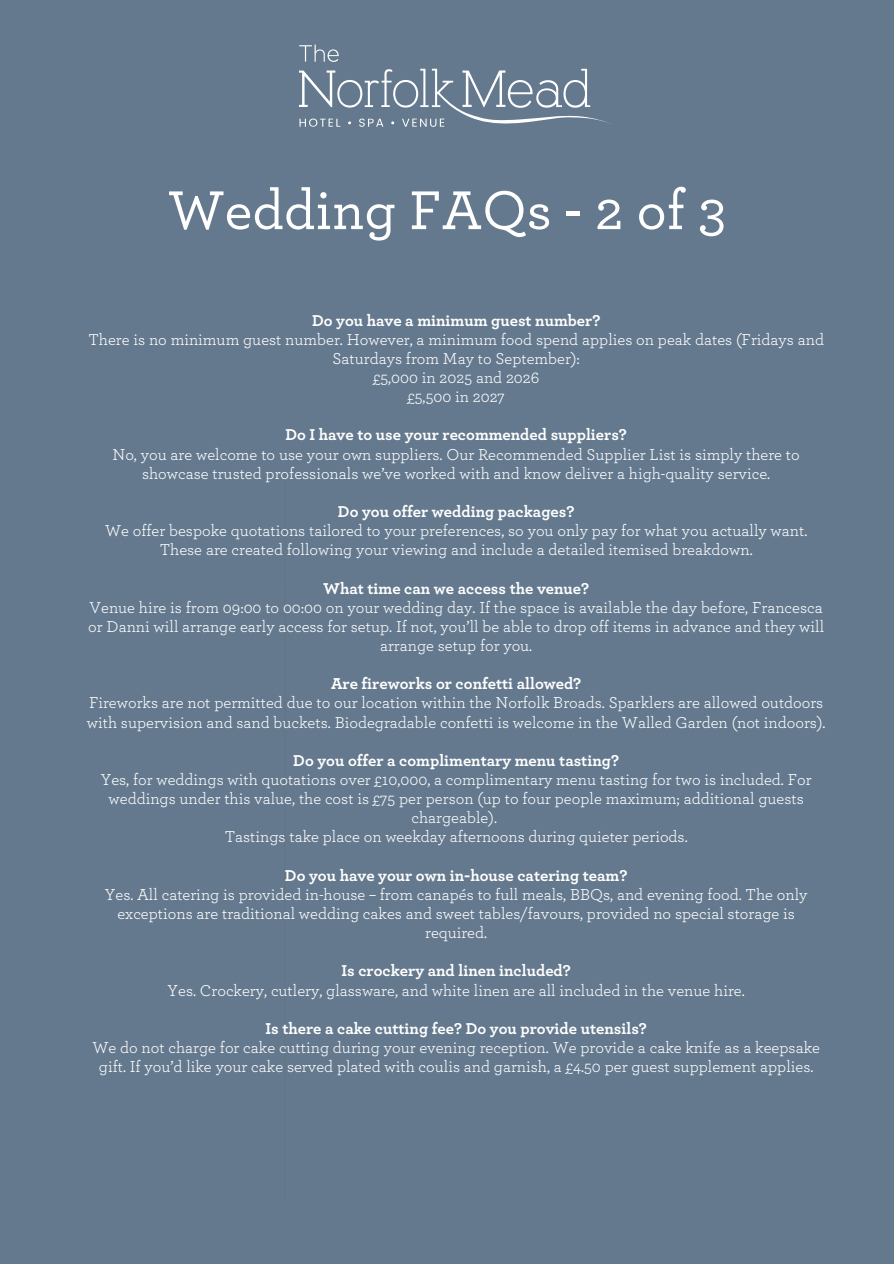
<style>
.page{position:relative;width:894px;height:1264px;background:#fff}
.page>*{position:absolute;margin:0;border:0;box-sizing:border-box;transform-origin:0 0}
.t1{font:500 57.3px "Archer";color:#fff}
.t2{font:16.5px/19.2px "Archer";color:#fff;text-align:center}
.t3{font:700 16.5px "Archer";color:#fff}
</style>
<div class="page">
<div style="left:0;top:0;width:893px;height:1263px;background:#64798e"></div>
<svg style="left:284px;top:993px;width:1px;height:209px"></svg>
<svg style="left:299px;top:45px;width:312px;height:82px"></svg>
<p class="t1" style="left:168px;top:183px;width:559px">Wedding FAQs - 2 of 3</p>
<p class="t3" style="left:312px;top:312px;width:290px">Do you have a minimum guest number?</p>
<p class="t2" style="left:88px;top:330px;width:736px">There is no minimum guest number. However, a minimum food spend applies on peak dates (Fridays and<br>Saturdays from May to September):</p>
<p class="t2" style="left:373px;top:368px;width:168px">£5,000 in 2025 and 2026</p>
<p class="t2" style="left:407px;top:387px;width:99px">£5,500 in 2027</p>
<p class="t3" style="left:285px;top:427px;width:343px">Do I have to use your recommended suppliers?</p>
<p class="t2" style="left:113px;top:445px;width:688px">No, you are welcome to use your own suppliers. Our Recommended Supplier List is simply there to showcase trusted professionals we’ve worked with and know deliver a high-quality service.</p>
<p class="t3" style="left:338px;top:504px;width:238px">Do you offer wedding packages?</p>
<p class="t2" style="left:105px;top:521px;width:703px">We offer bespoke quotations tailored to your preferences, so you only pay for what you actually want.<br>These are created following your viewing and include a detailed itemised breakdown.</p>
<p class="t3" style="left:323px;top:580px;width:267px">What time can we access the venue?</p>
<p class="t2" style="left:88px;top:598px;width:737px">Venue hire is from 09:00 to 00:00 on your wedding day. If the space is available the day before, Francesca or Danni will arrange early access for setup. If not, you’ll be able to drop off items in advance and they will arrange setup for you.</p>
<p class="t3" style="left:331px;top:676px;width:252px">Are fireworks or confetti allowed?</p>
<p class="t2" style="left:87px;top:694px;width:740px;text-align:left">Fireworks are not permitted due to our location within the Norfolk Broads. Sparklers are allowed outdoors with supervision and sand buckets. Biodegradable confetti is welcome in the Walled Garden (not indoors).</p>
<p class="t3" style="left:293px;top:752px;width:327px">Do you offer a complimentary menu tasting?</p>
<p class="t2" style="left:101px;top:770px;width:712px">Yes, for weddings with quotations over £10,000, a complimentary menu tasting for two is included. For weddings under this value, the cost is £75 per person (up to four people maximum; additional guests chargeable).</p>
<p class="t2" style="left:225px;top:827px;width:464px">Tastings take place on weekday afternoons during quieter periods.</p>
<p class="t3" style="left:285px;top:867px;width:344px">Do you have your own in-house catering team?</p>
<p class="t2" style="left:105px;top:885px;width:704px">Yes. All catering is provided in-house – from canapés to full meals, BBQs, and evening food. The only exceptions are traditional wedding cakes and sweet tables/favours, provided no special storage is required.</p>
<p class="t3" style="left:341px;top:963px;width:231px">Is crockery and linen included?</p>
<p class="t2" style="left:167px;top:981px;width:578px">Yes. Crockery, cutlery, glassware, and white linen are all included in the venue hire.</p>
<p class="t3" style="left:265px;top:1020px;width:383px">Is there a cake cutting fee? Do you provide utensils?</p>
<p class="t2" style="left:92px;top:1038px;width:728px">We do not charge for cake cutting during your evening reception. We provide a cake knife as a keepsake gift. If you’d like your cake served plated with coulis and garnish, a £4.50 per guest supplement applies.</p>
</div>
